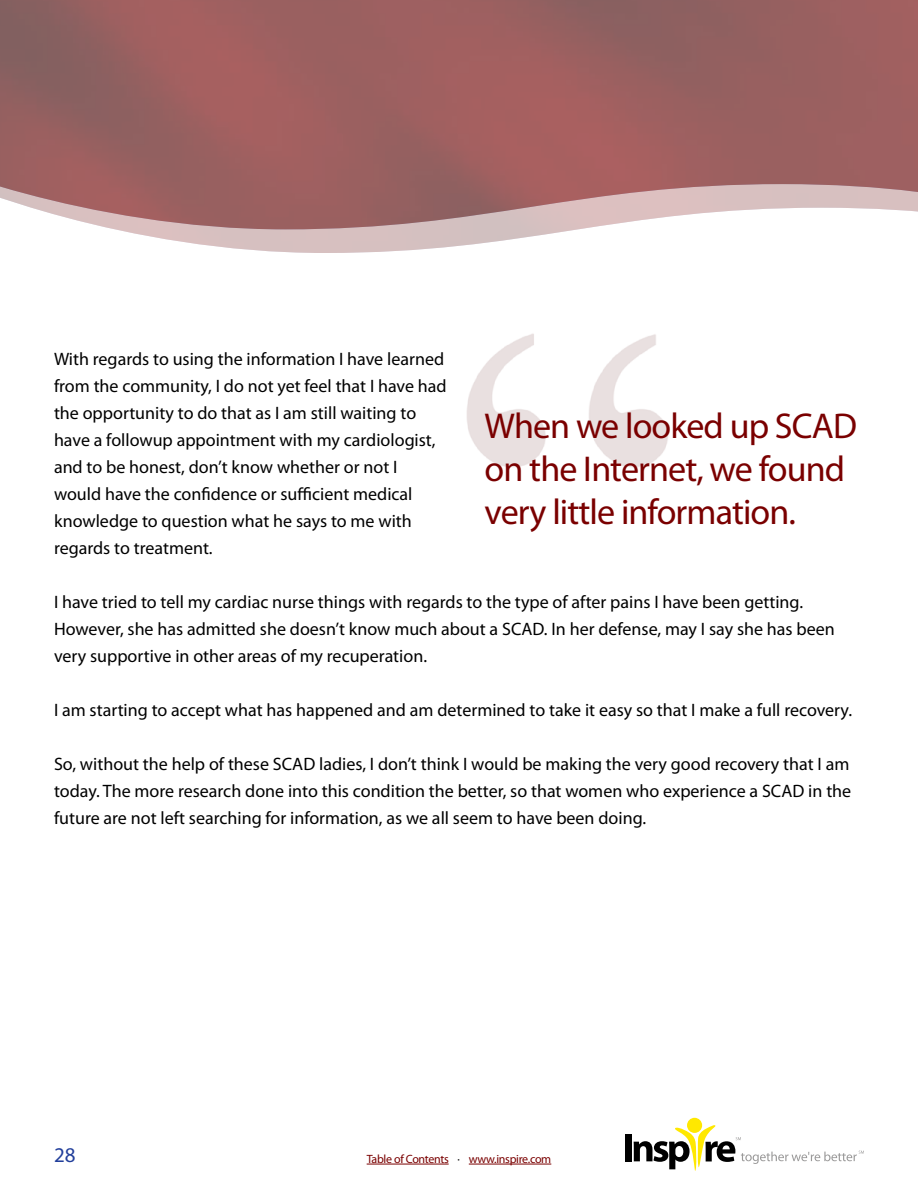
<style>
.page{position:relative;width:918px;height:1188px;background:#fff}
.page>*{position:absolute;margin:0;border:0;box-sizing:border-box;transform-origin:0 0}
.t1{font:36px/43.2px "Myriad Pro";letter-spacing:-.025em;color:#7a0000}
.t2{font:21px "Myriad Pro";color:#223f9b}
.t3{font:18px/27px "Myriad Pro";color:#000}
.t4{font:12px "Myriad Pro";letter-spacing:-.025em;color:#7a0000}
.s1{color:#000}
</style>
<div class="page">
<img style="left:128px;top:232px;width:432px;height:21px">
<img style="left:0;top:0;width:918px;height:232px">
<div style="left:625px;top:1134px;width:6px;height:27px;background:#000"></div>
<div style="left:687px;top:1118px;width:15px;height:15px;background:#ffe800;border-radius:50%"></div>
<svg style="left:634px;top:1124px;width:230px;height:47px"></svg>
<hr style="left:367px;top:1164px;width:82px;height:1px;background:#7a0000">
<hr style="left:469px;top:1164px;width:82px;height:1px;background:#7a0000">
<img style="left:467px;top:333px;width:201px;height:134px">
<p class="t3" style="left:54px;top:345px;width:394px">With regards to using the information I have learned from the community, I do not yet feel that I have had the opportunity to do that as I am still waiting to have a followup appointment with my cardiologist, and to be honest, don’t know whether or not I would have the confidence or sufficient medical knowledge to question what he says to me with regards to treatment.</p>
<p class="t3" style="left:54px;top:588px;width:782px">I have tried to tell my cardiac nurse things with regards to the type of after pains I have been getting.<br>However, she has admitted she doesn’t know much about a SCAD. In her defense, may I say she has been very supportive in other areas of my recuperation.</p>
<p class="t3" style="left:54px;top:696px;width:800px">I am starting to accept what has happened and am determined to take it easy so that I make a full recovery.</p>
<p class="t3" style="left:54px;top:750px;width:799px;text-align:justify">So, without the help of these SCAD ladies, I don’t think I would be making the very good recovery that I am today. The more research done into this condition the better, so that women who experience a SCAD in the future are not left searching for information, as we all seem to have been doing.</p>
<h1 class="t1" style="left:485px;top:404px;width:374px">When we looked up SCAD on the Internet, we found very little information.</h1>
<p class="t2" style="left:54px;top:1142px;width:23px">28</p>
<p class="t4" style="left:367px;top:1151px;width:186px">Table of Contents <span class="s1">·</span> www.inspire.com</p>
</div>
